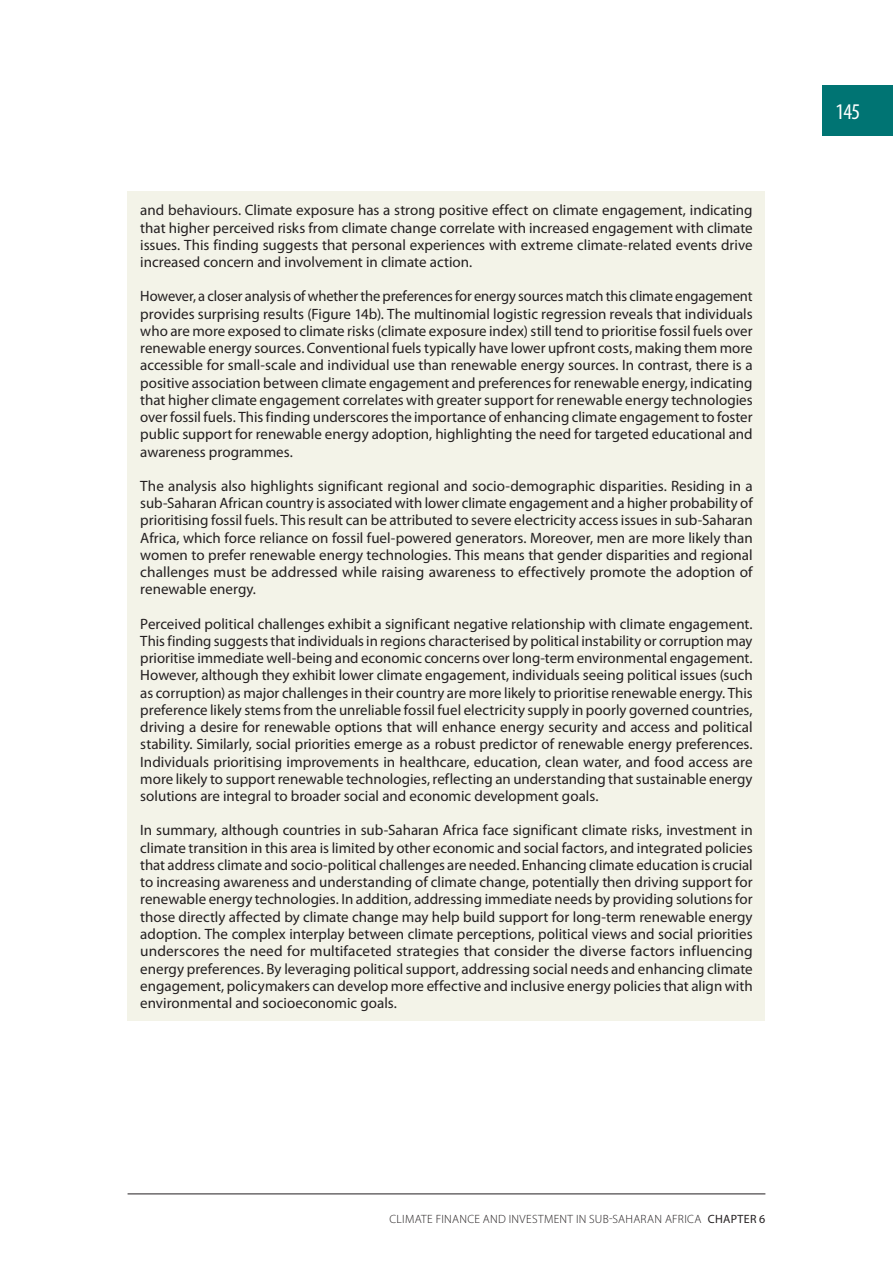
<style>
.page{position:relative;width:893px;height:1263px;background:#fff}
.page>*{position:absolute;margin:0;border:0;box-sizing:border-box;transform-origin:0 0}
.t1{font:condensed 22.5px "Myriad Pro";color:#fff}
._05_TEXTE_COURANT{font:15px/17.2px "Myriad Pro";color:#231f20;text-align:justify}
.t2{font:300 12px "Myriad Pro";letter-spacing:.02em;color:#231f20}
.t3{font:12px "Myriad Pro";color:#231f20}
.s1{font-weight:400}
</style>
<div class="page">
<div style="left:823px;top:85px;width:70px;height:50px;background:#007473"></div>
<hr style="left:128px;top:1193px;width:637px;height:1px;background:#231f20">
<div style="left:128px;top:191px;width:637px;height:830px;background:#f3f3e8"></div>
<p class="_05_TEXTE_COURANT" style="left:140px;top:202px;width:614px">and behaviours. Climate exposure has a strong positive effect on climate engagement, indicating that higher perceived risks from climate change correlate with increased engagement with climate issues. This finding suggests that personal experiences with extreme climate-related events drive increased concern and involvement in climate action.</p>
<p class="_05_TEXTE_COURANT" style="left:140px;top:288px;width:614px">However, a closer analysis of whether the preferences for energy sources match this climate engagement provides surprising results (Figure 14b). The multinomial logistic regression reveals that individuals who are more exposed to climate risks (climate exposure index) still tend to prioritise fossil fuels over renewable energy sources. Conventional fuels typically have lower upfront costs, making them more accessible for small-scale and individual use than renewable energy sources. In contrast, there is a positive association between climate engagement and preferences for renewable energy, indicating that higher climate engagement correlates with greater support for renewable energy technologies over fossil fuels. This finding underscores the importance of enhancing climate engagement to foster public support for renewable energy adoption, highlighting the need for targeted educational and awareness programmes.</p>
<p class="_05_TEXTE_COURANT" style="left:140px;top:478px;width:614px">The analysis also highlights significant regional and socio-demographic disparities. Residing in a sub-Saharan African country is associated with lower climate engagement and a higher probability of prioritising fossil fuels. This result can be attributed to severe electricity access issues in sub-Saharan Africa, which force reliance on fossil fuel-powered generators. Moreover, men are more likely than women to prefer renewable energy technologies. This means that gender disparities and regional challenges must be addressed while raising awareness to effectively promote the adoption of renewable energy.</p>
<p class="_05_TEXTE_COURANT" style="left:140px;top:615px;width:614px">Perceived political challenges exhibit a significant negative relationship with climate engagement.<br>This finding suggests that individuals in regions characterised by political instability or corruption may prioritise immediate well-being and economic concerns over long-term environmental engagement.<br>However, although they exhibit lower climate engagement, individuals seeing political issues (such as corruption) as major challenges in their country are more likely to prioritise renewable energy. This preference likely stems from the unreliable fossil fuel electricity supply in poorly governed countries, driving a desire for renewable options that will enhance energy security and access and political stability. Similarly, social priorities emerge as a robust predictor of renewable energy preferences.<br>Individuals prioritising improvements in healthcare, education, clean water, and food access are more likely to support renewable technologies, reflecting an understanding that sustainable energy solutions are integral to broader social and economic development goals.</p>
<p class="_05_TEXTE_COURANT" style="left:140px;top:822px;width:614px">In summary, although countries in sub-Saharan Africa face significant climate risks, investment in climate transition in this area is limited by other economic and social factors, and integrated policies that address climate and socio-political challenges are needed. Enhancing climate education is crucial to increasing awareness and understanding of climate change, potentially then driving support for renewable energy technologies. In addition, addressing immediate needs by providing solutions for those directly affected by climate change may help build support for long-term renewable energy adoption. The complex interplay between climate perceptions, political views and social priorities underscores the need for multifaceted strategies that consider the diverse factors influencing energy preferences. By leveraging political support, addressing social needs and enhancing climate engagement, policymakers can develop more effective and inclusive energy policies that align with environmental and socioeconomic goals.</p>
<h1 class="t1" style="left:836px;top:100px;width:26px">145</h1>
<p class="t2" style="left:390px;top:1212px;width:349px">CLIMATE FINANCE AND INVESTMENT IN SUB-SAHARAN AFRICA <span class="s1">Chapter</span></p>
<p class="t3" style="left:759px;top:1212px;width:8px">6</p>
</div>
